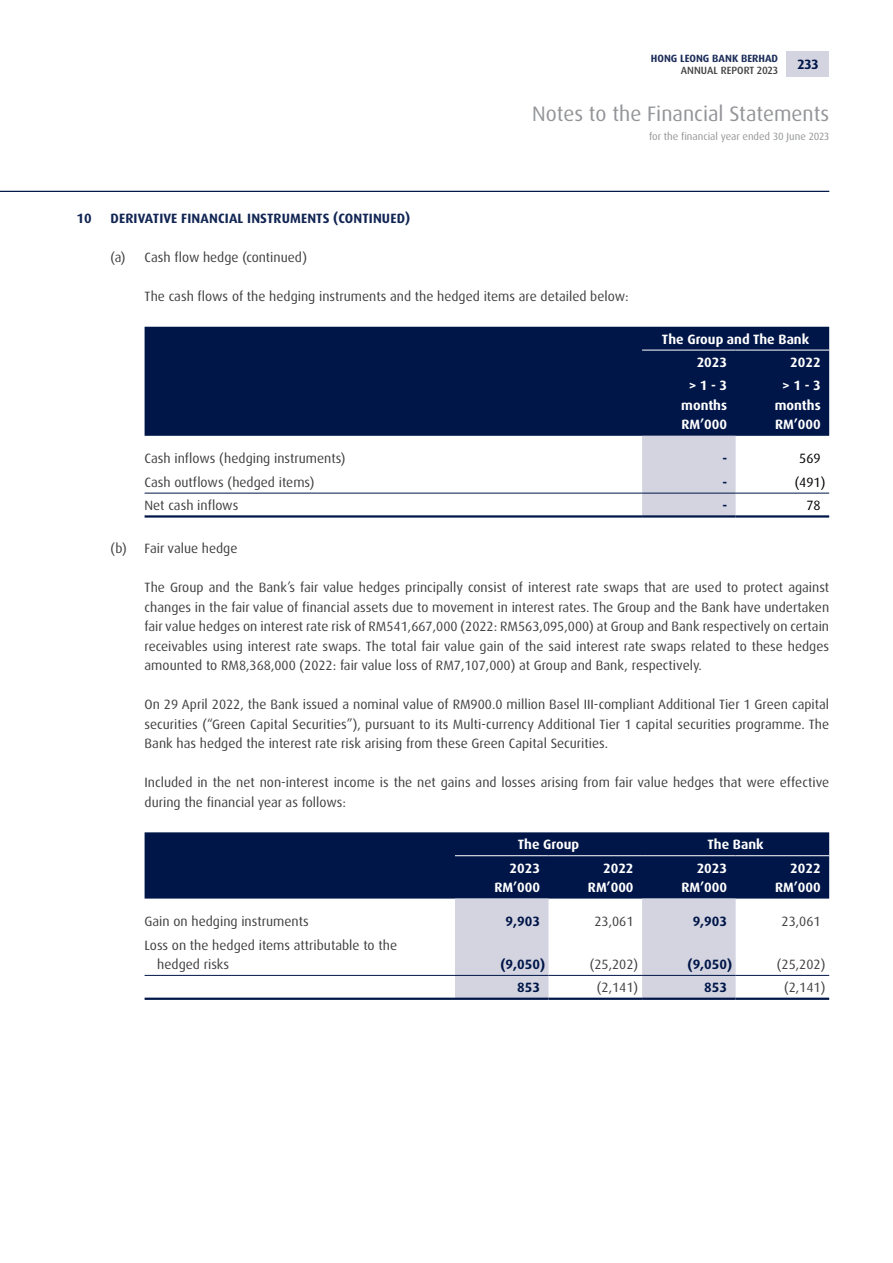
<style>
.page{position:relative;width:893px;height:1263px;background:#fff}
.page>*{position:absolute;margin:0;border:0;box-sizing:border-box;transform-origin:0 0}
.t1{font:21px "Dax OT";color:#939598}
.t2{font:13.5px/19.5px "Dax OT";color:#414042;text-align:justify}
.t3{font:700 13.5px/19.5px "Dax OT";color:#fff;text-align:right}
.t4{font:700 13.5px "Dax OT";letter-spacing:.01em;color:#122654}
.t5{font:700 13.5px "Dax OT";color:#001648}
.t6{font:13.5px "Dax OT";color:#000}
.t7{font:10.5px "Dax OT";color:#939598}
.t8{font:700 10.5px "Dax OT";color:#1d2e5a}
.t9{font:500 10.5px "Dax OT";color:#414042}
</style>
<div class="page">
<hr style="left:0;top:191px;width:829px;height:1px;background:#001648">
<div style="left:787px;top:51px;width:42px;height:26px;background:#d3d4e0"></div>
<div style="left:145px;top:327px;width:684px;height:109px;background:#001648"></div>
<div style="left:642px;top:436px;width:94px;height:79px;background:#d3d4e0"></div>
<hr style="left:145px;top:493px;width:497px;height:1px;background:#001648">
<hr style="left:642px;top:493px;width:94px;height:1px;background:#001648">
<hr style="left:736px;top:493px;width:93px;height:1px;background:#001648">
<hr style="left:145px;top:515px;width:497px;height:3px;background:#001648">
<hr style="left:642px;top:515px;width:94px;height:3px;background:#001648">
<hr style="left:736px;top:515px;width:93px;height:3px;background:#001648">
<hr style="left:642px;top:350px;width:94px;height:1px;background:#fff">
<hr style="left:736px;top:350px;width:93px;height:1px;background:#fff">
<div style="left:145px;top:832px;width:684px;height:66px;background:#001648"></div>
<svg style="left:455px;top:898px;width:281px;height:100px"></svg>
<hr style="left:455px;top:855px;width:94px;height:1px;background:#fff">
<hr style="left:549px;top:855px;width:93px;height:1px;background:#fff">
<hr style="left:642px;top:855px;width:94px;height:1px;background:#fff">
<hr style="left:736px;top:855px;width:93px;height:1px;background:#fff">
<hr style="left:145px;top:975px;width:310px;height:1px;background:#001648">
<hr style="left:455px;top:975px;width:94px;height:1px;background:#001648">
<hr style="left:549px;top:975px;width:93px;height:1px;background:#001648">
<hr style="left:642px;top:975px;width:94px;height:1px;background:#001648">
<hr style="left:736px;top:975px;width:93px;height:1px;background:#001648">
<hr style="left:145px;top:998px;width:310px;height:2px;background:#001648">
<hr style="left:455px;top:998px;width:94px;height:2px;background:#001648">
<hr style="left:549px;top:998px;width:93px;height:2px;background:#001648">
<hr style="left:642px;top:998px;width:94px;height:2px;background:#001648">
<hr style="left:736px;top:998px;width:93px;height:2px;background:#001648">
<p class="t8" style="left:651px;top:51px;width:129px">HONG LEONG BANK BERHAD</p>
<p class="t9" style="left:681px;top:64px;width:99px">ANNUAL REPORT 2023</p>
<p class="t5" style="left:797px;top:56px;width:22px">233</p>
<h1 class="t1" style="left:532px;top:100px;width:298px">Notes to the Financial Statements</h1>
<p class="t7" style="left:649px;top:130px;width:182px">for the financial year ended 30 June 2023</p>
<p class="t4" style="left:77px;top:210px;width:17px">10</p>
<p class="t4" style="left:111px;top:210px;width:301px">DERIVATIVE FINANCIAL INSTRUMENTS (CONTINUED)</p>
<p class="t2" style="left:111px;top:248px;width:198px">(a) Cash flow hedge (continued)</p>
<p class="t2" style="left:145px;top:287px;width:485px">The cash flows of the hedging instruments and the hedged items are detailed below:</p>
<p class="t3" style="left:697px;top:327px;width:114px;line-height:23.4px;text-align:left;text-indent:-35px">The Group and The Bank<br>2023</p>
<p class="t3" style="left:790px;top:353px;width:32px">2022</p>
<p class="t3" style="left:681px;top:376px;width:47px;text-align:center">&gt; 1 - 3 months<br>RM’000</p>
<p class="t3" style="left:775px;top:376px;width:47px;text-align:center">&gt; 1 - 3 months<br>RM’000</p>
<p class="t2" style="left:145px;top:449px;width:202px">Cash inflows (hedging instruments)</p>
<p class="t5" style="left:722px;top:450px;width:6px">-</p>
<p class="t6" style="left:799px;top:450px;width:23px">569</p>
<p class="t2" style="left:145px;top:472px;width:171px">Cash outflows (hedged items)</p>
<p class="t5" style="left:722px;top:473px;width:6px">-</p>
<p class="t6" style="left:795px;top:473px;width:32px">(491)</p>
<p class="t2" style="left:145px;top:496px;width:95px">Net cash inflows</p>
<p class="t5" style="left:722px;top:497px;width:6px">-</p>
<p class="t6" style="left:806px;top:497px;width:16px">78</p>
<p class="t2" style="left:111px;top:539px;width:128px">(b) Fair value hedge</p>
<p class="t2" style="left:145px;top:578px;width:686px">The Group and the Bank’s fair value hedges principally consist of interest rate swaps that are used to protect against changes in the fair value of financial assets due to movement in interest rates. The Group and the Bank have undertaken fair value hedges on interest rate risk of RM541,667,000 (2022: RM563,095,000) at Group and Bank respectively on certain receivables using interest rate swaps. The total fair value gain of the said interest rate swaps related to these hedges amounted to RM8,368,000 (2022: fair value loss of RM7,107,000) at Group and Bank, respectively.</p>
<p class="t2" style="left:145px;top:695px;width:686px">On 29 April 2022, the Bank issued a nominal value of RM900.0 million Basel III-compliant Additional Tier 1 Green capital securities (“Green Capital Securities”), pursuant to its Multi-currency Additional Tier 1 capital securities programme. The Bank has hedged the interest rate risk arising from these Green Capital Securities.</p>
<p class="t2" style="left:145px;top:773px;width:686px">Included in the net non-interest income is the net gains and losses arising from fair value hedges that were effective during the financial year as follows:</p>
<p class="t3" style="left:518px;top:835px;width:63px">The Group</p>
<p class="t3" style="left:707px;top:835px;width:58px">The Bank</p>
<p class="t3" style="left:494px;top:858px;width:47px">2023<br>RM’000</p>
<p class="t3" style="left:588px;top:858px;width:47px">2022<br>RM’000</p>
<p class="t3" style="left:681px;top:858px;width:47px">2023<br>RM’000</p>
<p class="t3" style="left:775px;top:858px;width:47px">2022<br>RM’000</p>
<p class="t2" style="left:145px;top:912px;width:166px">Gain on hedging instruments</p>
<p class="t5" style="left:506px;top:913px;width:36px">9,903</p>
<p class="t2" style="left:594px;top:912px;width:41px">23,061</p>
<p class="t5" style="left:693px;top:913px;width:36px">9,903</p>
<p class="t2" style="left:781px;top:912px;width:41px">23,061</p>
<p class="t2" style="left:157px;top:935px;width:241px;text-indent:-13px">Loss on the hedged items attributable to the hedged risks</p>
<p class="t5" style="left:500px;top:956px;width:46px">(9,050)</p>
<p class="t2" style="left:590px;top:955px;width:50px">(25,202)</p>
<p class="t5" style="left:688px;top:956px;width:46px">(9,050)</p>
<p class="t2" style="left:777px;top:955px;width:50px">(25,202)</p>
<p class="t5" style="left:517px;top:979px;width:24px">853</p>
<p class="t2" style="left:597px;top:978px;width:43px">(2,141)</p>
<p class="t5" style="left:704px;top:979px;width:24px">853</p>
<p class="t2" style="left:784px;top:978px;width:43px">(2,141)</p>
</div>
